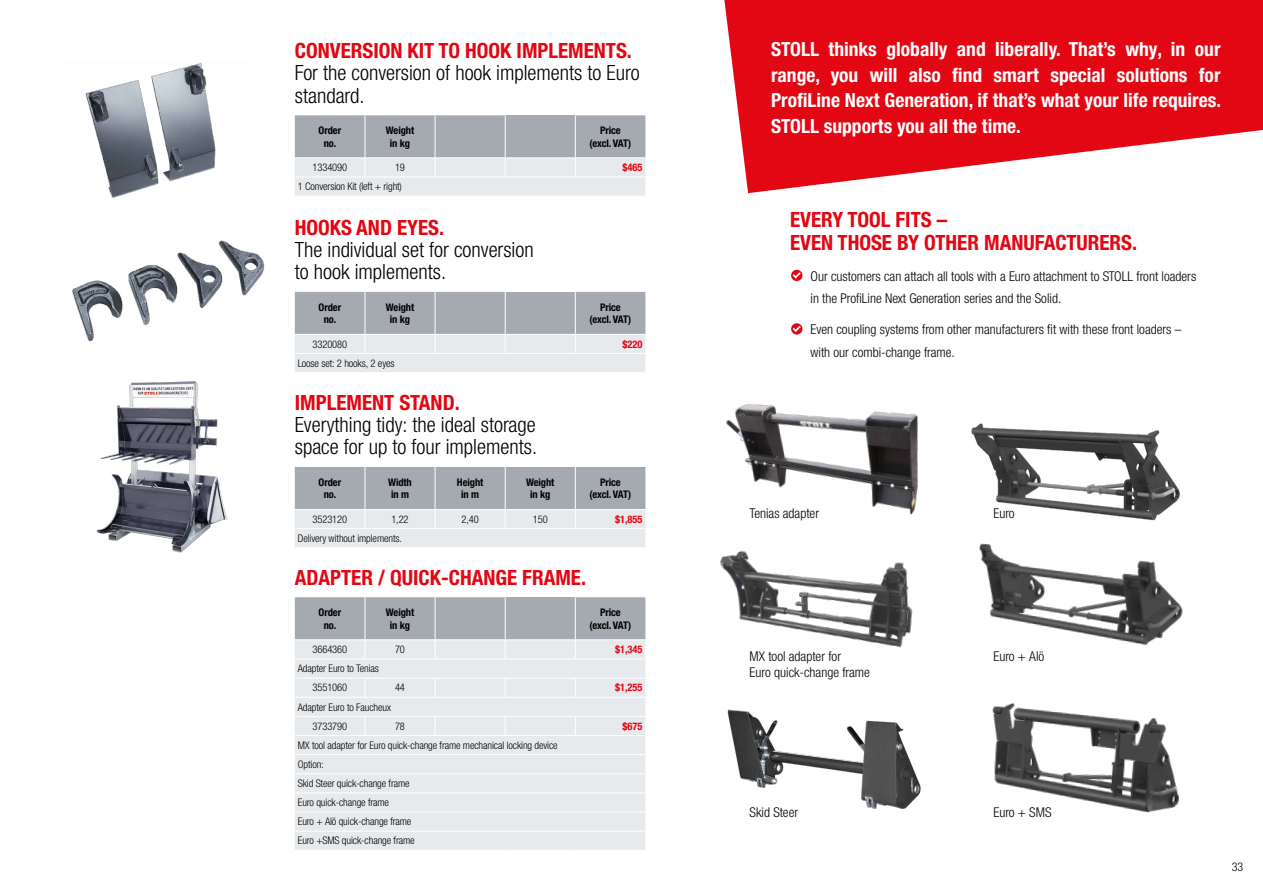
<style>
.page{position:relative;width:1263px;height:893px;background:#fff}
.page>*{position:absolute;margin:0;border:0;box-sizing:border-box;transform-origin:0 0}
.t1{font:300 condensed 21px/22.5px "Helvetica Neue LTW1 G";color:#000}
.t2{font:700 condensed 21px/22.5px "Helvetica Neue LTW1 G";color:#e30613}
.t3{font:700 condensed 19.5px/25.5px "Helvetica Neue LTW1 G";color:#fff;text-align:justify}
.t4{font:300 condensed 13.5px/22.5px "Helvetica Neue LTW1 G";color:#000}
.t5{font:300 condensed 12px "Helvetica Neue LTW1 G";color:#000}
.t6{font:300 condensed 10.5px/19.2px "Helvetica Neue LTW1 G";letter-spacing:-.01em;color:#000}
.t7{font:700 condensed 10.5px/12.6px "Helvetica Neue LTW1 G";letter-spacing:-.01em;color:#000;text-align:center}
.t8{font:700 condensed 10.5px "Helvetica Neue LTW1 G";letter-spacing:-.01em;color:#e30613}
</style>
<div class="page">
<img style="left:85px;top:63px;width:131px;height:135px">
<img style="left:72px;top:240px;width:193px;height:102px">
<img style="left:96px;top:381px;width:132px;height:172px">
<img style="left:971px;top:423px;width:209px;height:98px">
<img style="left:979px;top:543px;width:204px;height:102px">
<img style="left:720px;top:550px;width:193px;height:98px">
<img style="left:727px;top:709px;width:194px;height:100px">
<img style="left:992px;top:703px;width:187px;height:110px">
<img style="left:726px;top:404px;width:193px;height:111px">
<svg style="left:724px;top:0;width:539px;height:193px;fill:#e30613"></svg>
<svg style="left:295px;top:115px;width:350px;height:81px;background:#c7cbcf"></svg>
<hr style="left:295px;top:177px;width:70px;height:1px;background:#fff">
<hr style="left:365px;top:177px;width:70px;height:1px;background:#fff">
<hr style="left:435px;top:177px;width:70px;height:1px;background:#fff">
<hr style="left:505px;top:177px;width:70px;height:1px;background:#fff">
<hr style="left:575px;top:177px;width:70px;height:1px;background:#fff">
<svg style="left:295px;top:467px;width:350px;height:80px;background:#c4c9cd"></svg>
<hr style="left:295px;top:528px;width:70px;height:1px;background:#fff">
<hr style="left:365px;top:528px;width:70px;height:1px;background:#fff">
<hr style="left:435px;top:528px;width:70px;height:1px;background:#fff">
<hr style="left:505px;top:528px;width:70px;height:1px;background:#fff">
<hr style="left:575px;top:528px;width:70px;height:1px;background:#fff">
<svg style="left:295px;top:292px;width:350px;height:80px;background:#c4c9cd"></svg>
<hr style="left:295px;top:353px;width:70px;height:1px;background:#fff">
<hr style="left:365px;top:353px;width:70px;height:1px;background:#fff">
<hr style="left:435px;top:353px;width:70px;height:1px;background:#fff">
<hr style="left:505px;top:353px;width:70px;height:1px;background:#fff">
<hr style="left:575px;top:353px;width:70px;height:1px;background:#fff">
<div style="left:295px;top:660px;width:350px;height:190px;background:#e7eaec"></div>
<svg style="left:295px;top:597px;width:350px;height:62px;background:#bcc1c6"></svg>
<hr style="left:295px;top:678px;width:70px;height:1px;background:#fff">
<hr style="left:365px;top:678px;width:70px;height:1px;background:#fff">
<svg style="left:365px;top:679px;width:1px;height:18px"></svg>
<hr style="left:435px;top:678px;width:70px;height:1px;background:#fff">
<svg style="left:435px;top:679px;width:1px;height:18px"></svg>
<hr style="left:505px;top:678px;width:70px;height:1px;background:#fff">
<svg style="left:505px;top:679px;width:1px;height:18px"></svg>
<hr style="left:575px;top:678px;width:70px;height:1px;background:#fff">
<svg style="left:575px;top:679px;width:1px;height:18px"></svg>
<hr style="left:295px;top:697px;width:70px;height:1px;background:#fff">
<hr style="left:365px;top:697px;width:70px;height:1px;background:#fff">
<hr style="left:435px;top:697px;width:70px;height:1px;background:#fff">
<hr style="left:505px;top:697px;width:70px;height:1px;background:#fff">
<hr style="left:575px;top:697px;width:70px;height:1px;background:#fff">
<hr style="left:295px;top:716px;width:70px;height:1px;background:#fff">
<hr style="left:365px;top:716px;width:70px;height:1px;background:#fff">
<svg style="left:365px;top:717px;width:1px;height:18px"></svg>
<hr style="left:435px;top:716px;width:70px;height:1px;background:#fff">
<svg style="left:435px;top:717px;width:1px;height:18px"></svg>
<hr style="left:505px;top:716px;width:70px;height:1px;background:#fff">
<svg style="left:505px;top:717px;width:1px;height:18px"></svg>
<hr style="left:575px;top:716px;width:70px;height:1px;background:#fff">
<svg style="left:575px;top:717px;width:1px;height:18px"></svg>
<hr style="left:295px;top:735px;width:70px;height:1px;background:#fff">
<hr style="left:365px;top:735px;width:70px;height:1px;background:#fff">
<hr style="left:435px;top:735px;width:70px;height:1px;background:#fff">
<hr style="left:505px;top:735px;width:70px;height:1px;background:#fff">
<hr style="left:575px;top:735px;width:70px;height:1px;background:#fff">
<hr style="left:295px;top:754px;width:70px;height:1px;background:#fff">
<hr style="left:365px;top:754px;width:70px;height:1px;background:#fff">
<hr style="left:435px;top:754px;width:70px;height:1px;background:#fff">
<hr style="left:505px;top:754px;width:70px;height:1px;background:#fff">
<hr style="left:575px;top:754px;width:70px;height:1px;background:#fff">
<hr style="left:295px;top:773px;width:70px;height:1px;background:#fff">
<hr style="left:365px;top:773px;width:70px;height:1px;background:#fff">
<hr style="left:435px;top:773px;width:70px;height:1px;background:#fff">
<hr style="left:505px;top:773px;width:70px;height:1px;background:#fff">
<hr style="left:575px;top:773px;width:70px;height:1px;background:#fff">
<hr style="left:295px;top:792px;width:70px;height:1px;background:#fff">
<hr style="left:365px;top:792px;width:70px;height:1px;background:#fff">
<hr style="left:435px;top:792px;width:70px;height:1px;background:#fff">
<hr style="left:505px;top:792px;width:70px;height:1px;background:#fff">
<hr style="left:575px;top:792px;width:70px;height:1px;background:#fff">
<hr style="left:295px;top:812px;width:70px;height:1px;background:#fff">
<hr style="left:365px;top:812px;width:70px;height:1px;background:#fff">
<hr style="left:435px;top:812px;width:70px;height:1px;background:#fff">
<hr style="left:505px;top:812px;width:70px;height:1px;background:#fff">
<hr style="left:575px;top:812px;width:70px;height:1px;background:#fff">
<hr style="left:295px;top:831px;width:70px;height:1px;background:#fff">
<hr style="left:365px;top:831px;width:70px;height:1px;background:#fff">
<hr style="left:435px;top:831px;width:70px;height:1px;background:#fff">
<hr style="left:505px;top:831px;width:70px;height:1px;background:#fff">
<hr style="left:575px;top:831px;width:70px;height:1px;background:#fff">
<div style="left:791px;top:270px;width:11px;height:11px;background:#e30613;border-radius:50%"></div>
<svg style="left:793px;top:272px;width:8px;height:6px"></svg>
<svg style="left:791px;top:323px;width:11px;height:12px"></svg>
<svg style="left:793px;top:326px;width:8px;height:6px"></svg>
<h1 class="t2" style="left:295px;top:39px;width:339px">CONVERSION KIT TO HOOK IMPLEMENTS.</h1>
<h1 class="t1" style="left:295px;top:62px;width:346px">For the conversion of hook implements to Euro standard.</h1>
<p class="t7" style="left:319px;top:124px;width:24px">Order no.</p>
<p class="t7" style="left:386px;top:124px;width:30px">Weight in kg</p>
<p class="t7" style="left:590px;top:124px;width:43px">Price (excl. VAT)</p>
<p class="t6" style="left:313px;top:158px;width:36px">1334090</p>
<p class="t6" style="left:395px;top:158px;width:11px">19</p>
<p class="t8" style="left:623px;top:161px;width:21px">$465</p>
<p class="t6" style="left:298px;top:177px;width:106px">1 Conversion Kit (left + right)</p>
<h1 class="t2" style="left:295px;top:216px;width:151px">HOOKS AND EYES.</h1>
<h1 class="t1" style="left:295px;top:238px;width:240px">The individual set for conversion to hook implements.</h1>
<p class="t7" style="left:319px;top:301px;width:24px">Order no.</p>
<p class="t7" style="left:386px;top:301px;width:30px">Weight in kg</p>
<p class="t7" style="left:590px;top:301px;width:43px">Price (excl. VAT)</p>
<p class="t6" style="left:313px;top:334px;width:36px">3320080</p>
<p class="t8" style="left:623px;top:338px;width:21px">$220</p>
<p class="t6" style="left:298px;top:354px;width:98px">Loose set: 2 hooks, 2 eyes</p>
<h1 class="t2" style="left:295px;top:391px;width:166px">IMPLEMENT STAND.</h1>
<h1 class="t1" style="left:295px;top:413px;width:244px">Everything tidy: the ideal storage space for up to four implements.</h1>
<p class="t7" style="left:319px;top:476px;width:24px">Order no.</p>
<p class="t7" style="left:388px;top:476px;width:25px;text-align:left">Width in m</p>
<p class="t7" style="left:457px;top:476px;width:28px">Height in m</p>
<p class="t7" style="left:526px;top:476px;width:30px">Weight in kg</p>
<p class="t7" style="left:590px;top:476px;width:43px">Price (excl. VAT)</p>
<p class="t6" style="left:313px;top:510px;width:36px">3523120</p>
<p class="t6" style="left:391px;top:510px;width:19px">1,22</p>
<p class="t6" style="left:461px;top:510px;width:19px">2,40</p>
<p class="t6" style="left:533px;top:510px;width:16px">150</p>
<p class="t8" style="left:615px;top:513px;width:29px">$1,855</p>
<p class="t6" style="left:298px;top:529px;width:106px">Delivery without implements.</p>
<h1 class="t2" style="left:295px;top:566px;width:293px">ADAPTER / QUICK-CHANGE FRAME.</h1>
<p class="t7" style="left:319px;top:606px;width:24px">Order no.</p>
<p class="t7" style="left:386px;top:606px;width:30px">Weight in kg</p>
<p class="t7" style="left:590px;top:606px;width:43px">Price (excl. VAT)</p>
<p class="t6" style="left:313px;top:640px;width:36px">3664360</p>
<p class="t6" style="left:395px;top:640px;width:11px">70</p>
<p class="t8" style="left:615px;top:643px;width:29px">$1,345</p>
<p class="t6" style="left:313px;top:659px;width:68px;text-indent:-15px">Adapter Euro to Tenias<br>3551060</p>
<p class="t6" style="left:395px;top:678px;width:11px">44</p>
<p class="t8" style="left:615px;top:681px;width:29px">$1,255</p>
<p class="t6" style="left:313px;top:697px;width:80px;text-indent:-15px">Adapter Euro to Faucheux<br>3733790</p>
<p class="t6" style="left:395px;top:716px;width:11px">78</p>
<p class="t8" style="left:623px;top:720px;width:21px">$675</p>
<p class="t6" style="left:298px;top:736px;width:261px">MX tool adapter for Euro quick-change frame mechanical locking device<br>Option:<br>Skid Steer quick-change frame<br>Euro quick-change frame<br>Euro + Alö quick-change frame<br>Euro +SMS quick-change frame</p>
<h2 class="t3" style="left:771px;top:37px;width:451px">STOLL thinks globally and liberally. That’s why, in our range, you will also find smart special solutions for ProfiLine Next Generation, if that’s what your life requires.<br>STOLL supports you all the time.</h2>
<h1 class="t2" style="left:790px;top:209px;width:349px">EVERY TOOL FITS –<br>EVEN THOSE BY OTHER MANUFACTURERS.</h1>
<p class="t4" style="left:810px;top:265px;width:387px">Our customers can attach all tools with a Euro attachment to STOLL front loaders in the ProfiLine Next Generation series and the Solid.</p>
<p class="t4" style="left:810px;top:318px;width:372px">Even coupling systems from other manufacturers fit with these front loaders – with our combi-change frame.</p>
<p class="t4" style="left:750px;top:502px;width:71px">Tenias adapter</p>
<p class="t4" style="left:750px;top:648px;width:122px;line-height:16.5px">MX tool adapter for<br>Euro quick-change frame</p>
<p class="t4" style="left:993px;top:502px;width:23px">Euro</p>
<p class="t4" style="left:993px;top:645px;width:52px">Euro + Alö</p>
<p class="t4" style="left:750px;top:801px;width:50px">Skid Steer</p>
<p class="t4" style="left:993px;top:801px;width:60px">Euro + SMS</p>
<p class="t5" style="left:1232px;top:860px;width:13px">33</p>
</div>
